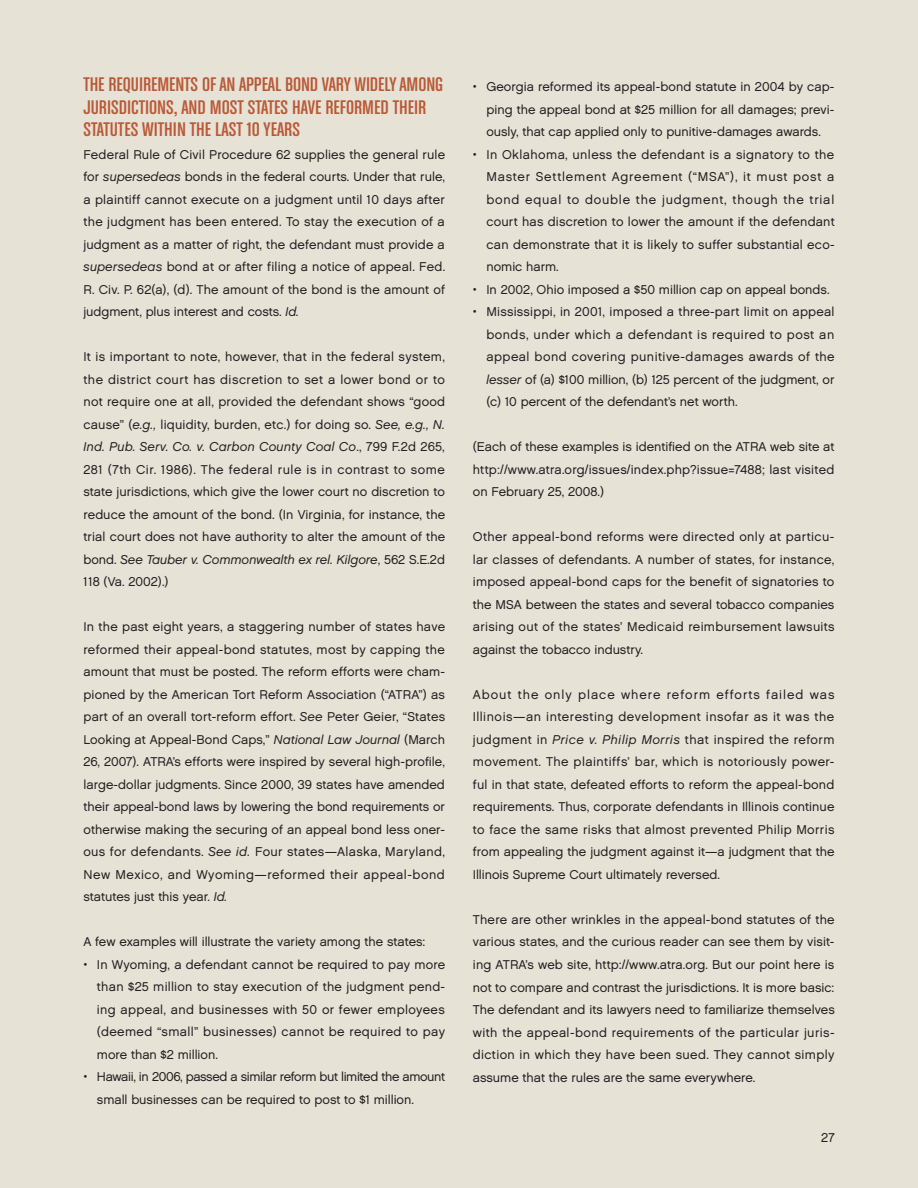
<style>
.page{position:relative;width:918px;height:1188px;background:#e6e2d6}
.page>*{position:absolute;margin:0;border:0;box-sizing:border-box;transform-origin:0 0}
.t1{font:21px "Chalet Comprime Cologne Sixty";color:#ba5935;scale:1.1 1}
.t2{font:12.75px/22.5px "Chalet London Nineteen Sixty";color:#231f20;text-align:justify}
.t3{font:12.75px/22.5px "Chalet London Nineteen Sixty";letter-spacing:-.03em;color:#231f20}
.t4{font:12.75px "Chalet Oblique London";color:#231f20}
.t5{font:12.75px "Chalet Oblique London";letter-spacing:.02em;color:#231f20}
.s1{font-family:"Chalet Oblique London"}
.s2{font-family:"Chalet London Nineteen Sixty"}
</style>
<div class="page">
<h1 class="t1" style="left:83px;top:73px;width:51px">THE REQUIREMENTS</h1>
<h1 class="t1" style="left:202px;top:73px;width:48px">OF AN APPEAL</h1>
<h1 class="t1" style="left:285px;top:73px;width:80px">BOND VARY WIDELY</h1>
<h1 class="t1" style="left:400px;top:73px;width:16px">AMONG</h1>
<h1 class="t1" style="left:83px;top:95px;width:14px">JURISDICTIONS</h1>
<h1 class="t1" style="left:174px;top:95px;width:82px">, AND MOST STATES</h1>
<h1 class="t1" style="left:292px;top:95px;width:46px">HAVE REFORMED</h1>
<h1 class="t1" style="left:393px;top:95px;width:13px">THEIR</h1>
<h1 class="t1" style="left:83px;top:118px;width:14px">STATUTES</h1>
<h1 class="t1" style="left:142px;top:118px;width:17px">WITHIN</h1>
<h1 class="t1" style="left:190px;top:118px;width:81px">THE LAST 10 YEARS</h1>
<p class="t2" style="left:83px;top:143px;width:363px">Federal Rule of Civil Procedure 62 supplies the general rule for <span class="s1">supersedeas</span> bonds in the federal courts. Under that rule, a plaintiff cannot execute on a judgment until 10 days after the judgment has been entered. To stay the execution of a judgment as a matter of right, the defendant must provide a <span class="s1">supersedeas</span> bond at or after filing a notice of appeal. Fed.<br>R. Civ. P. 62(a), (d). The amount of the bond is the amount of judgment, plus interest and costs. <span class="s1">Id.</span></p>
<p class="t2" style="left:83px;top:346px;width:363px">It is important to note, however, that in the federal system, the district court has discretion to set a lower bond or to not require one at all, provided the defendant shows “good cause” (<span class="s1">e.g.,</span> liquidity, burden, etc.) for doing so. <span class="s1">See, e.g., N.</span></p>
<p class="t5" style="left:83px;top:439px;width:363px">Ind. Pub. Serv. Co. v. Carbon County Coal Co<span class="s2">., 799 F.2d 265,</span></p>
<p class="t2" style="left:83px;top:458px;width:363px">281 (7th Cir. 1986). The federal rule is in contrast to some state jurisdictions, which give the lower court no discretion to reduce the amount of the bond. (In Virginia, for instance, the trial court does not have authority to alter the amount of the</p>
<p class="t4" style="left:83px;top:552px;width:363px"><span class="s2">bond.</span> See Tauber v. Commonwealth ex rel. Kilgore<span class="s2">, 562 S.E.2d</span></p>
<p class="t2" style="left:83px;top:571px;width:87px">118 (Va. 2002).)</p>
<p class="t2" style="left:83px;top:616px;width:363px">In the past eight years, a staggering number of states have reformed their appeal-bond statutes, most by capping the amount that must be posted. The reform efforts were cham&shy;pioned by the American Tort Reform Association (“ATRA”) as part of an overall tort-reform effort. <span class="s1">See</span> Peter Geier, “States Looking at Appeal-Bond Caps,” <span class="s1">National Law Journal</span> (March 26, 2007). ATRA’s efforts were inspired by several high-profile, large-dollar judgments. Since 2000, 39 states have amended their appeal-bond laws by lowering the bond requirements or otherwise making the securing of an appeal bond less oner&shy;ous for defendants. <span class="s1">See id.</span> Four states—Alaska, Maryland, New Mexico, and Wyoming—reformed their appeal-bond statutes just this year. <span class="s1">Id.</span></p>
<p class="t2" style="left:83px;top:931px;width:344px">A few examples will illustrate the variety among the states:</p>
<p class="t2" style="left:97px;top:953px;width:350px;text-indent:-14px">• In Wyoming, a defendant cannot be required to pay more than $25 million to stay execution of the judgment pend&shy;ing appeal, and businesses with 50 or fewer employees (deemed “small” businesses) cannot be required to pay more than $2 million.</p>
<p class="t3" style="left:97px;top:1066px;width:350px;text-indent:-14px">• Hawaii, in 2006, passed a similar reform but limited the amount small businesses can be required to post to $1 million.</p>
<p class="t2" style="left:486px;top:76px;width:350px;text-indent:-13px">• Georgia reformed its appeal-bond statute in 2004 by cap&shy;ping the appeal bond at $25 million for all damages; previ&shy;ously, that cap applied only to punitive-damages awards.</p>
<p class="t2" style="left:486px;top:143px;width:350px;text-indent:-14px">• In Oklahoma, unless the defendant is a signatory to the Master Settlement Agreement (“MSA”), it must post a bond equal to double the judgment, though the trial court has discretion to lower the amount if the defendant can demonstrate that it is likely to suffer substantial eco&shy;nomic harm.</p>
<p class="t2" style="left:473px;top:278px;width:358px">• In 2002, Ohio imposed a $50 million cap on appeal bonds.</p>
<p class="t2" style="left:486px;top:301px;width:350px;text-indent:-14px">• Mississippi, in 2001, imposed a three-part limit on appeal bonds, under which a defendant is required to post an appeal bond covering punitive-damages awards of the <span class="s1">lesser</span> of (a) $100 million, (b) 125 percent of the judgment, or (c) 10 percent of the defendant’s net worth.</p>
<p class="t2" style="left:473px;top:436px;width:363px">(Each of these examples is identified on the ATRA web site at http://www.atra.org/issues/index.php?issue=7488; last visited on February 25, 2008.)</p>
<p class="t2" style="left:473px;top:526px;width:363px">Other appeal-bond reforms were directed only at particu&shy;lar classes of defendants. A number of states, for instance, imposed appeal-bond caps for the benefit of signatories to the MSA between the states and several tobacco companies arising out of the states’ Medicaid reimbursement lawsuits against the tobacco industry.</p>
<p class="t2" style="left:473px;top:683px;width:363px">About the only place where reform efforts failed was Illinois—an interesting development insofar as it was the judgment in <span class="s1">Price v. Philip Morris</span> that inspired the reform movement. The plaintiffs’ bar, which is notoriously power&shy;ful in that state, defeated efforts to reform the appeal-bond requirements. Thus, corporate defendants in Illinois continue to face the same risks that almost prevented Philip Morris from appealing the judgment against it—a judgment that the Illinois Supreme Court ultimately reversed.</p>
<p class="t2" style="left:473px;top:908px;width:363px">There are other wrinkles in the appeal-bond statutes of the various states, and the curious reader can see them by visit&shy;ing ATRA’s web site, http://www.atra.org. But our point here is not to compare and contrast the jurisdictions. It is more basic:<br>The defendant and its lawyers need to familiarize themselves with the appeal-bond requirements of the particular juris&shy;diction in which they have been sued. They cannot simply assume that the rules are the same everywhere.</p>
<p class="t2" style="left:821px;top:1126px;width:15px">27</p>
</div>
